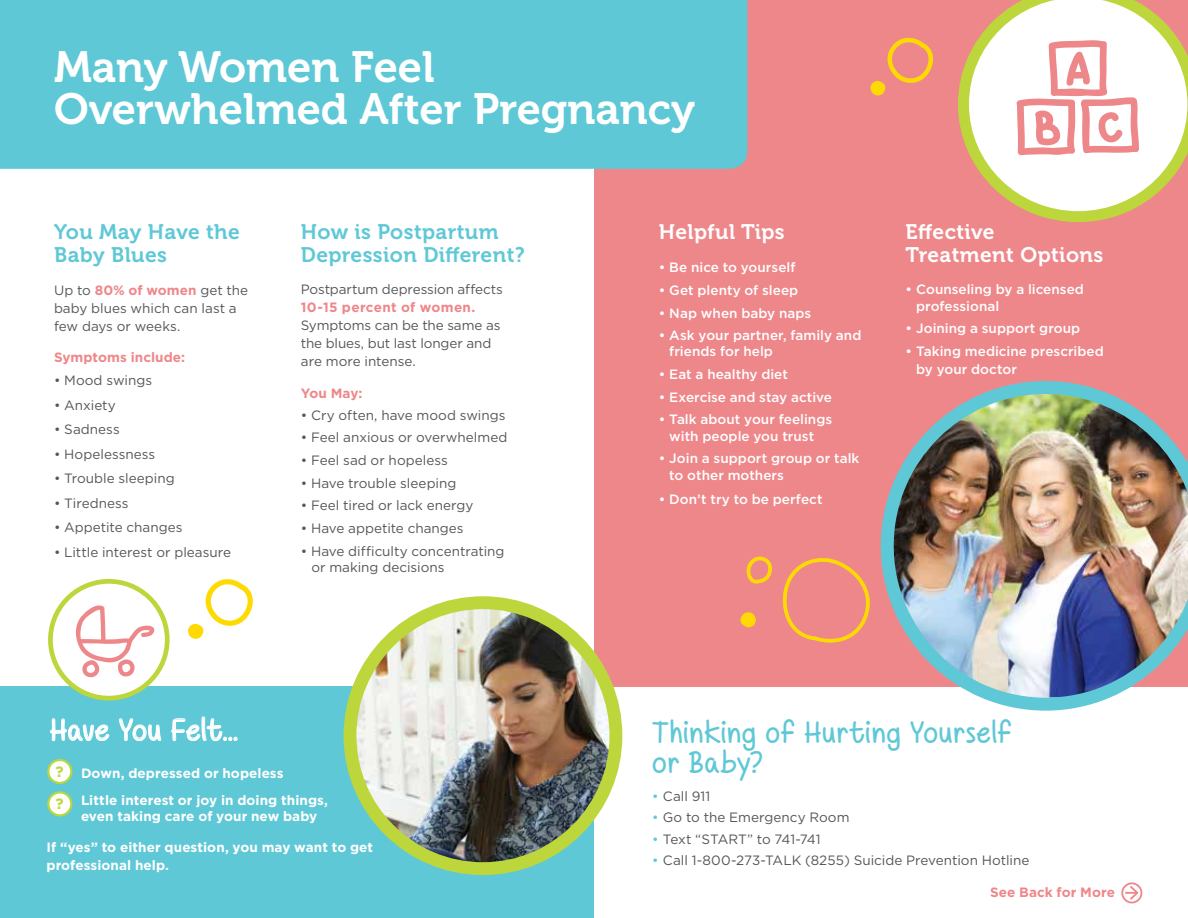
<style>
.page{position:relative;width:1188px;height:918px;background:#fff}
.page>*{position:absolute;margin:0;border:0;box-sizing:border-box;transform-origin:0 0}
.t1{font:43.5px/42.3px "Museo 700";color:#fff}
.t2{font:31.5px/30px "Borders Divide But Hearts Shall Conquer";letter-spacing:.02em;color:#5fc8d6}
.t3{font:31.5px "Borders Divide But Hearts Shall Conquer";letter-spacing:.01em;color:#fff}
.t4{font:21px/22.5px "Museo 700";letter-spacing:.02em;color:#5fc8d6}
.t5{font:21px/22.5px "Museo 700";letter-spacing:.02em;color:#fff}
.t6{font:700 15px/32.4px "Gotham HTF";color:#bcd63b}
.t7{font:13.5px/18px "Gotham HTF";color:#56555a}
.t8{font:500 13.5px/16.2px "Gotham HTF";letter-spacing:.005em;color:#fff}
.t9{font:700 13.5px/18px "Gotham HTF";letter-spacing:.005em;color:#fff}
.t10{font:700 13.5px "Gotham HTF";letter-spacing:.005em;color:#ee878a}
.t11{font:13.5px "Gotham HTF";letter-spacing:-.02em;color:#56555a}
.t12{font:700 13.5px "Gotham HTF";letter-spacing:.025em;color:#ee878a}
.s1{font-weight:700;color:#ee878a}
.s2{color:#5fc8d6}
</style>
<div class="page">
<div style="left:594px;top:0;width:594px;height:687px;background:#ee878a"></div>
<div style="left:0;top:687px;width:594px;height:231px;background:#5fc8d6"></div>
<div style="left:0;top:0;width:747px;height:169px;background:#5fc8d6"></div>
<img style="left:350px;top:603px;width:266px;height:260px">
<div style="left:344px;top:596px;width:278px;height:279px;border:13px solid #bcd63b;border-radius:50%"></div>
<div style="left:48px;top:760px;width:23px;height:23px;background:#fff;border-radius:50%"></div>
<div style="left:47px;top:759px;width:25px;height:25px;border:2px solid #bcd63b;border-radius:50%"></div>
<div style="left:48px;top:792px;width:23px;height:23px;background:#fff;border-radius:50%"></div>
<div style="left:47px;top:791px;width:25px;height:25px;border:2px solid #bcd63b;border-radius:50%"></div>
<svg style="left:47px;top:579px;width:207px;height:162px"></svg>
<svg style="left:958px;top:0;width:230px;height:222px"></svg>
<svg style="left:1016px;top:39px;width:123px;height:116px"></svg>
<svg style="left:870px;top:37px;width:64px;height:59px"></svg>
<img style="left:881px;top:381px;width:307px;height:330px">
<svg style="left:881px;top:704px;width:19px;height:7px"></svg>
<svg style="left:1122px;top:883px;width:19px;height:20px"></svg>
<div style="left:1121px;top:882px;width:21px;height:21px;border:2px solid #ee878a;border-radius:50%"></div>
<svg style="left:1126px;top:884px;width:14px;height:17px"></svg>
<svg style="left:740px;top:612px;width:16px;height:16px"></svg>
<svg style="left:746px;top:556px;width:26px;height:28px"></svg>
<svg style="left:782px;top:558px;width:88px;height:85px"></svg>
<h1 class="t1" style="left:54px;top:47px;width:643px">Many Women Feel<br>Overwhelmed After Pregnancy</h1>
<h3 class="t4" style="left:54px;top:221px;width:187px">You May Have the<br>Baby Blues</h3>
<p class="t7" style="left:54px;top:281px;width:196px">Up to <span class="s1">80% of women</span> get the baby blues which can last a few days or weeks.</p>
<p class="t10" style="left:54px;top:349px;width:133px">Symptoms include:</p>
<p class="t7" style="left:54px;top:371px;width:100px">• Mood swings</p>
<p class="t7" style="left:54px;top:396px;width:63px">• Anxiety</p>
<p class="t7" style="left:54px;top:420px;width:67px">• Sadness</p>
<p class="t7" style="left:54px;top:445px;width:103px">• Hopelessness</p>
<p class="t7" style="left:54px;top:469px;width:122px">• Trouble sleeping</p>
<p class="t7" style="left:54px;top:494px;width:76px">• Tiredness</p>
<p class="t7" style="left:54px;top:518px;width:130px">• Appetite changes</p>
<p class="t7" style="left:54px;top:543px;width:179px">• Little interest or pleasure</p>
<h3 class="t4" style="left:301px;top:221px;width:226px">How is Postpartum<br>Depression Different?</h3>
<p class="t7" style="left:301px;top:280px;width:204px">Postpartum depression affects</p>
<p class="t12" style="left:301px;top:300px;width:176px">10-15 percent of women.</p>
<p class="t7" style="left:301px;top:316px;width:201px">Symptoms can be the same as the blues, but last longer and are more intense.</p>
<p class="t10" style="left:301px;top:385px;width:63px">You May:</p>
<p class="t7" style="left:301px;top:406px;width:206px">• Cry often, have mood swings</p>
<p class="t7" style="left:301px;top:428px;width:208px">• Feel anxious or overwhelmed</p>
<p class="t7" style="left:301px;top:451px;width:149px">• Feel sad or hopeless</p>
<p class="t7" style="left:301px;top:474px;width:157px">• Have trouble sleeping</p>
<p class="t7" style="left:301px;top:496px;width:174px">• Feel tired or lack energy</p>
<p class="t7" style="left:301px;top:519px;width:164px">• Have appetite changes</p>
<p class="t7" style="left:311px;top:543px;width:195px;line-height:16.2px;text-indent:-11px">• Have difficulty concentrating or making decisions</p>
<h3 class="t5" style="left:659px;top:221px;width:127px">Helpful Tips</h3>
<p class="t8" style="left:659px;top:259px;width:138px">• Be nice to yourself</p>
<p class="t8" style="left:659px;top:282px;width:141px">• Get plenty of sleep</p>
<p class="t8" style="left:659px;top:304px;width:154px">• Nap when baby naps</p>
<p class="t8" style="left:669px;top:327px;width:194px;text-indent:-11px">• Ask your partner, family and friends for help</p>
<p class="t8" style="left:659px;top:366px;width:131px">• Eat a healthy diet</p>
<p class="t8" style="left:659px;top:389px;width:175px">• Exercise and stay active</p>
<p class="t8" style="left:659px;top:411px;width:175px;text-align:center">• Talk about your feelings with people you trust</p>
<p class="t8" style="left:669px;top:450px;width:192px;text-indent:-11px">• Join a support group or talk to other mothers</p>
<p class="t8" style="left:659px;top:491px;width:165px">• Don’t try to be perfect</p>
<h3 class="t5" style="left:906px;top:221px;width:199px">Effective<br>Treatment Options</h3>
<p class="t8" style="left:916px;top:281px;width:169px;text-indent:-11px">• Counseling by a licensed professional</p>
<p class="t8" style="left:906px;top:320px;width:176px">• Joining a support group</p>
<p class="t8" style="left:916px;top:342px;width:189px;line-height:18px;text-indent:-11px">• Taking medicine prescribed by your doctor</p>
<h2 class="t3" style="left:50px;top:711px;width:190px">Have You Felt...</h2>
<p class="t9" style="left:81px;top:759px;width:249px;line-height:26.8px">Down, depressed or hopeless<br>Little interest or joy in doing things,</p>
<p class="t9" style="left:81px;top:807px;width:238px">even taking care of your new baby</p>
<p class="t6" style="left:56px;top:755px;width:10px">? ?</p>
<p class="t9" style="left:46px;top:838px;width:328px">If “yes” to either question, you may want to get professional help.</p>
<h2 class="t2" style="left:652px;top:718px;width:360px">Thinking of Hurting Yourself or Baby?</h2>
<p class="t7" style="left:652px;top:787px;width:59px"><span class="s2">•</span> Call 911</p>
<p class="t7" style="left:652px;top:808px;width:199px"><span class="s2">•</span> Go to the Emergency Room</p>
<p class="t11" style="left:652px;top:831px;width:170px"><span class="s2">•</span> Text “START” to 741-741</p>
<p class="t7" style="left:652px;top:851px;width:379px"><span class="s2">•</span> Call 1-800-273-TALK (8255) Suicide Prevention Hotline</p>
<p class="t10" style="left:990px;top:884px;width:127px">See Back for More</p>
</div>
